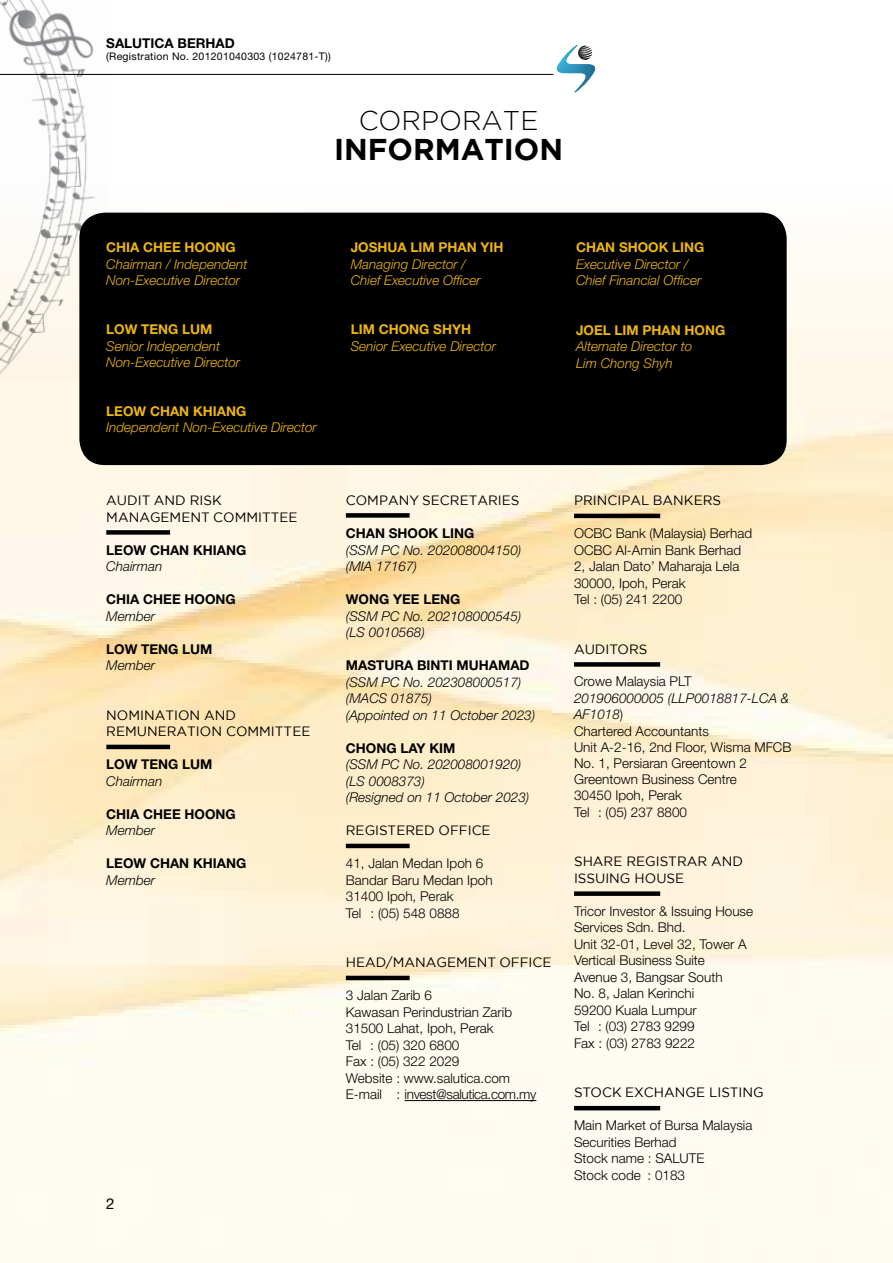
<style>
.page{position:relative;width:893px;height:1263px;background:#fff}
.page>*{position:absolute;margin:0;border:0;box-sizing:border-box;transform-origin:0 0}
.t1{font:700 30px "Gotham";color:#000}
.t2{font:300 27px "Gotham";color:#000}
.t3{font:15px "Helvetica Neue LT Std";color:#000}
.t4{font:300 13.5px/16.5px "Helvetica Neue LT Std";color:#000}
.t5{font:italic 300 13.5px/16.5px "Helvetica Neue LT Std";color:#efb60f}
.t6{font:italic 300 13.5px/16.5px "Helvetica Neue LT Std";color:#000}
.t7{font:13.5px/16.5px "Gotham";color:#000}
.t8{font:700 13.5px "Helvetica Neue LT Std";color:#000}
.t9{font:700 13.5px "Helvetica Neue LT Std";color:#efb60f}
.t10{font:10.5px "Helvetica Neue LT Std";letter-spacing:.025em;color:#000}
.s1{font-style:italic}
</style>
<div class="page">
<svg style="left:556px;top:45px;width:40px;height:48px"></svg>
<hr style="left:0;top:74px;width:553px;height:1px;background:#000">
<img style="left:0;top:0;width:113px;height:188px">
<img style="left:0;top:188px;width:892px;height:1075px">
<div style="left:79px;top:213px;width:708px;height:252px;background:#000;border-radius:26px"></div>
<div style="left:106px;top:530px;width:64px;height:5px;background:#000"></div>
<hr style="left:106px;top:745px;width:64px;height:4px;background:#000">
<div style="left:346px;top:513px;width:64px;height:5px;background:#000"></div>
<hr style="left:346px;top:844px;width:64px;height:4px;background:#000">
<hr style="left:346px;top:976px;width:64px;height:4px;background:#000">
<hr style="left:405px;top:1100px;width:131px;height:1px;background:#000">
<hr style="left:574px;top:514px;width:86px;height:4px;background:#000">
<div style="left:574px;top:662px;width:86px;height:5px;background:#000"></div>
<div style="left:574px;top:891px;width:86px;height:5px;background:#000"></div>
<hr style="left:574px;top:1106px;width:86px;height:4px;background:#000">
<p class="t8" style="left:106px;top:35px;width:130px">SALUTICA BERHAD</p>
<p class="t10" style="left:106px;top:50px;width:226px">(Registration No. 201201040303 (1024781-T))</p>
<h2 class="t2" style="left:359px;top:104px;width:181px">CORPORATE</h2>
<h1 class="t1" style="left:334px;top:129px;width:231px">INFORMATION</h1>
<p class="t9" style="left:106px;top:239px;width:131px">CHIA CHEE HOONG</p>
<p class="t5" style="left:106px;top:255px;width:143px">Chairman / Independent<br>Non-Executive Director</p>
<p class="t9" style="left:106px;top:321px;width:108px">LOW TENG LUM</p>
<p class="t5" style="left:106px;top:337px;width:135px">Senior Independent<br>Non-Executive Director</p>
<p class="t9" style="left:106px;top:403px;width:141px">LEOW CHAN KHIANG</p>
<p class="t5" style="left:106px;top:419px;width:212px">Independent Non-Executive Director</p>
<p class="t7" style="left:106px;top:492px;width:193px">AUDIT AND RISK<br>MANAGEMENT COMMITTEE</p>
<p class="t8" style="left:106px;top:541px;width:141px">LEOW CHAN KHIANG</p>
<p class="t6" style="left:106px;top:558px;width:58px">Chairman</p>
<p class="t8" style="left:106px;top:591px;width:131px">CHIA CHEE HOONG</p>
<p class="t6" style="left:106px;top:607px;width:50px">Member</p>
<p class="t8" style="left:106px;top:640px;width:108px">LOW TENG LUM</p>
<p class="t6" style="left:106px;top:657px;width:50px">Member</p>
<p class="t7" style="left:106px;top:706px;width:206px">NOMINATION AND<br>REMUNERATION COMMITTEE</p>
<p class="t8" style="left:106px;top:756px;width:108px">LOW TENG LUM</p>
<p class="t6" style="left:106px;top:772px;width:58px">Chairman</p>
<p class="t8" style="left:106px;top:805px;width:131px">CHIA CHEE HOONG</p>
<p class="t6" style="left:106px;top:822px;width:50px">Member</p>
<p class="t8" style="left:106px;top:855px;width:141px">LEOW CHAN KHIANG</p>
<p class="t6" style="left:106px;top:871px;width:50px">Member</p>
<p class="t3" style="left:106px;top:1194px;width:10px">2</p>
<p class="t9" style="left:351px;top:239px;width:154px">JOSHUA LIM PHAN YIH</p>
<p class="t5" style="left:351px;top:255px;width:132px">Managing Director /<br>Chief Executive Officer</p>
<p class="t9" style="left:351px;top:321px;width:122px">LIM CHONG SHYH</p>
<p class="t5" style="left:351px;top:337px;width:147px">Senior Executive Director</p>
<p class="t9" style="left:576px;top:239px;width:130px">CHAN SHOOK LING</p>
<p class="t5" style="left:576px;top:255px;width:127px">Executive Director /<br>Chief Financial Officer</p>
<p class="t9" style="left:576px;top:321px;width:151px">JOEL LIM PHAN HONG</p>
<p class="t5" style="left:576px;top:338px;width:118px">Alternate Director to<br>Lim Chong Shyh</p>
<p class="t7" style="left:346px;top:492px;width:175px">COMPANY SECRETARIES</p>
<p class="t8" style="left:346px;top:525px;width:130px">CHAN SHOOK LING</p>
<p class="t6" style="left:346px;top:541px;width:177px">(SSM PC No. 202008004150) (MIA 17167)</p>
<p class="t8" style="left:346px;top:591px;width:116px">WONG YEE LENG</p>
<p class="t6" style="left:346px;top:607px;width:177px">(SSM PC No. 202108000545) (LS 0010568)</p>
<p class="t8" style="left:346px;top:657px;width:185px">MASTURA BINTI MUHAMAD</p>
<p class="t6" style="left:346px;top:673px;width:191px">(SSM PC No. 202308000517) (MACS 01875)<br>(Appointed on 11 October 2023)</p>
<p class="t8" style="left:346px;top:739px;width:111px">CHONG LAY KIM</p>
<p class="t6" style="left:346px;top:756px;width:185px">(SSM PC No. 202008001920) (LS 0008373)<br>(Resigned on 11 October 2023)</p>
<p class="t7" style="left:346px;top:822px;width:146px">REGISTERED OFFICE</p>
<p class="t4" style="left:346px;top:855px;width:148px">41, Jalan Medan Ipoh 6<br>Bandar Baru Medan Ipoh<br>31400 Ipoh, Perak<br>Tel : (05) 548 0888</p>
<p class="t7" style="left:346px;top:954px;width:207px">HEAD/MANAGEMENT OFFICE</p>
<p class="t4" style="left:346px;top:987px;width:192px">3 Jalan Zarib 6<br>Kawasan Perindustrian Zarib<br>31500 Lahat, Ipoh, Perak<br>Tel : (05) 320 6800<br>Fax : (05) 322 2029<br>Website : www.salutica.com<br>E-mail : invest@salutica.com.my</p>
<p class="t7" style="left:574px;top:492px;width:149px">PRINCIPAL BANKERS</p>
<p class="t4" style="left:574px;top:525px;width:180px">OCBC Bank (Malaysia) Berhad<br>OCBC Al-Amin Bank Berhad<br>2, Jalan Dato’ Maharaja Lela<br>30000, Ipoh, Perak<br>Tel : (05) 241 2200</p>
<p class="t7" style="left:574px;top:640px;width:75px">AUDITORS</p>
<p class="t4" style="left:574px;top:673px;width:119px">Crowe Malaysia PLT</p>
<p class="t4" style="left:574px;top:690px;width:219px"><span class="s1">201906000005 (LLP0018817-LCA &amp;<br>AF1018</span>)<br>Chartered Accountants<br>Unit A-2-16, 2nd Floor, Wisma MFCB<br>No. 1, Persiaran Greentown 2<br>Greentown Business Centre<br>30450 Ipoh, Perak<br>Tel : (05) 237 8800</p>
<p class="t7" style="left:574px;top:853px;width:171px">SHARE REGISTRAR AND<br>ISSUING HOUSE</p>
<p class="t4" style="left:574px;top:902px;width:181px">Tricor Investor &amp; Issuing House<br>Services Sdn. Bhd.<br>Unit 32-01, Level 32, Tower A<br>Vertical Business Suite<br>Avenue 3, Bangsar South<br>No. 8, Jalan Kerinchi<br>59200 Kuala Lumpur<br>Tel : (03) 2783 9299<br>Fax : (03) 2783 9222</p>
<p class="t7" style="left:574px;top:1084px;width:191px">STOCK EXCHANGE LISTING</p>
<p class="t4" style="left:574px;top:1117px;width:180px">Main Market of Bursa Malaysia<br>Securities Berhad<br>Stock name : SALUTE<br>Stock code : 0183</p>
</div>
